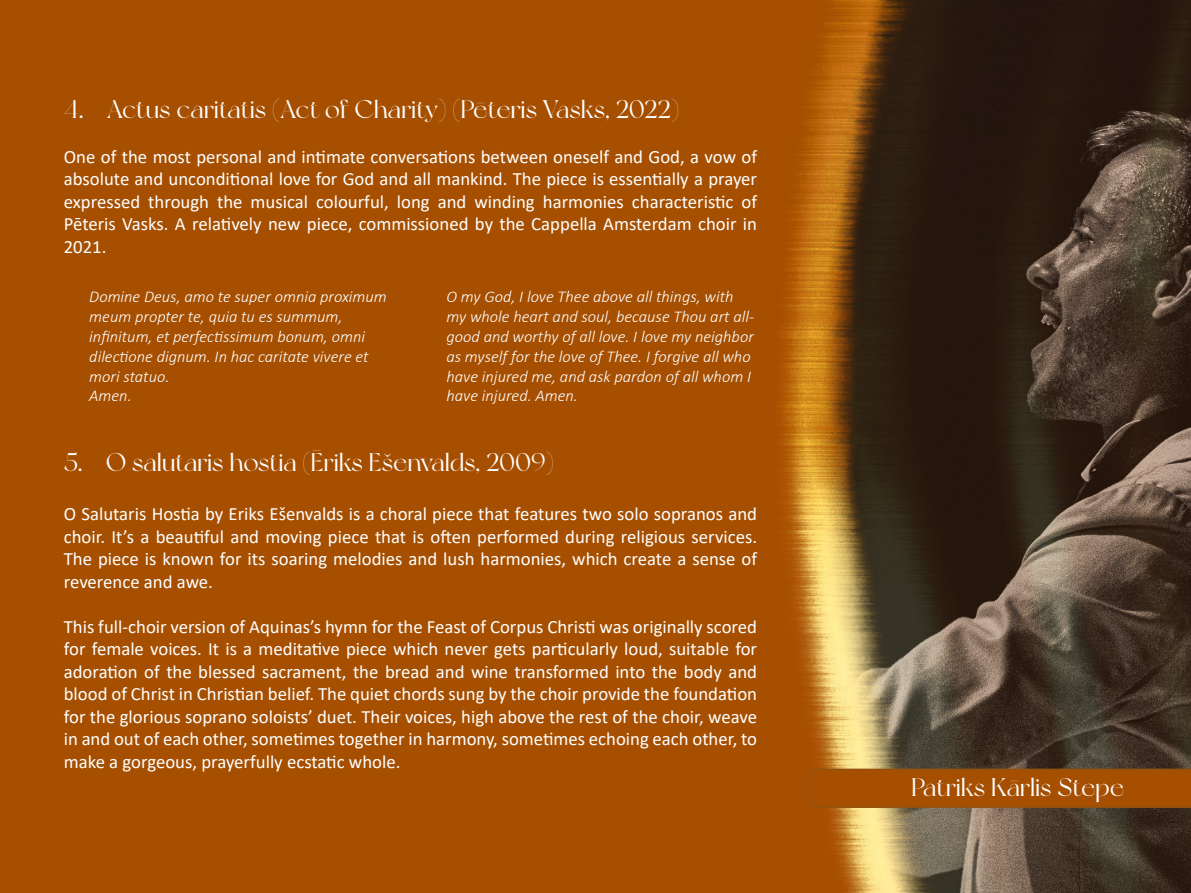
<style>
.page{position:relative;width:1191px;height:893px;background:#fff}
.page>*{position:absolute;margin:0;border:0;box-sizing:border-box;transform-origin:0 0}
.t1{font:25.5px "New York";letter-spacing:-.01em;color:#fff}
.t2{font:18.75px/22.5px "Calibri";color:#fff;text-align:justify}
.t3{font:italic 300 16.5px/19.8px "Calibri";color:#fff}
</style>
<div class="page">
<div style="left:0;top:0;width:1037px;height:893px;background:#a64f00"></div>
<img style="left:780px;top:0;width:411px;height:893px">
<svg style="left:810px;top:769px;width:381px;height:39px"></svg>
<h1 class="t1" style="left:64px;top:94px;width:617px">4. Actus caritatis (Act of Charity) (Pēteris Vasks, 2022)</h1>
<p class="t2" style="left:64px;top:145px;width:695px">One of the most personal and intimate conversations between oneself and God, a vow of absolute and unconditional love for God and all mankind. The piece is essentially a prayer expressed through the musical colourful, long and winding harmonies characteristic of Pēteris Vasks. A relatively new piece, commissioned by the Cappella Amsterdam choir in 2021.</p>
<p class="t3" style="left:89px;top:287px;width:299px">Domine Deus, amo te super omnia proximum meum propter te, quia tu es summum, infinitum, et perfectissimum bonum, omni dilectione dignum. In hac caritate vivere et mori statuo.<br>Amen.</p>
<p class="t3" style="left:446px;top:287px;width:309px">O my God, I love Thee above all things, with my whole heart and soul, because Thou art all&shy;good and worthy of all love. I love my neighbor as myself for the love of Thee. I forgive all who have injured me, and ask pardon of all whom I have injured. Amen.</p>
<h1 class="t1" style="left:64px;top:446px;width:492px">5. O salutaris hostia (Ēriks Ešenvalds, 2009)</h1>
<p class="t2" style="left:64px;top:502px;width:695px">O Salutaris Hostia by Eriks Ešenvalds is a choral piece that features two solo sopranos and choir. It’s a beautiful and moving piece that is often performed during religious services.<br>The piece is known for its soaring melodies and lush harmonies, which create a sense of reverence and awe.</p>
<p class="t2" style="left:64px;top:614px;width:695px">This full-choir version of Aquinas’s hymn for the Feast of Corpus Christi was originally scored for female voices. It is a meditative piece which never gets particularly loud, suitable for adoration of the blessed sacrament, the bread and wine transformed into the body and blood of Christ in Christian belief. The quiet chords sung by the choir provide the foundation for the glorious soprano soloists’ duet. Their voices, high above the rest of the choir, weave in and out of each other, sometimes together in harmony, sometimes echoing each other, to make a gorgeous, prayerfully ecstatic whole.</p>
<h1 class="t1" style="left:911px;top:771px;width:214px">Patriks Kārlis Stepe</h1>
</div>
